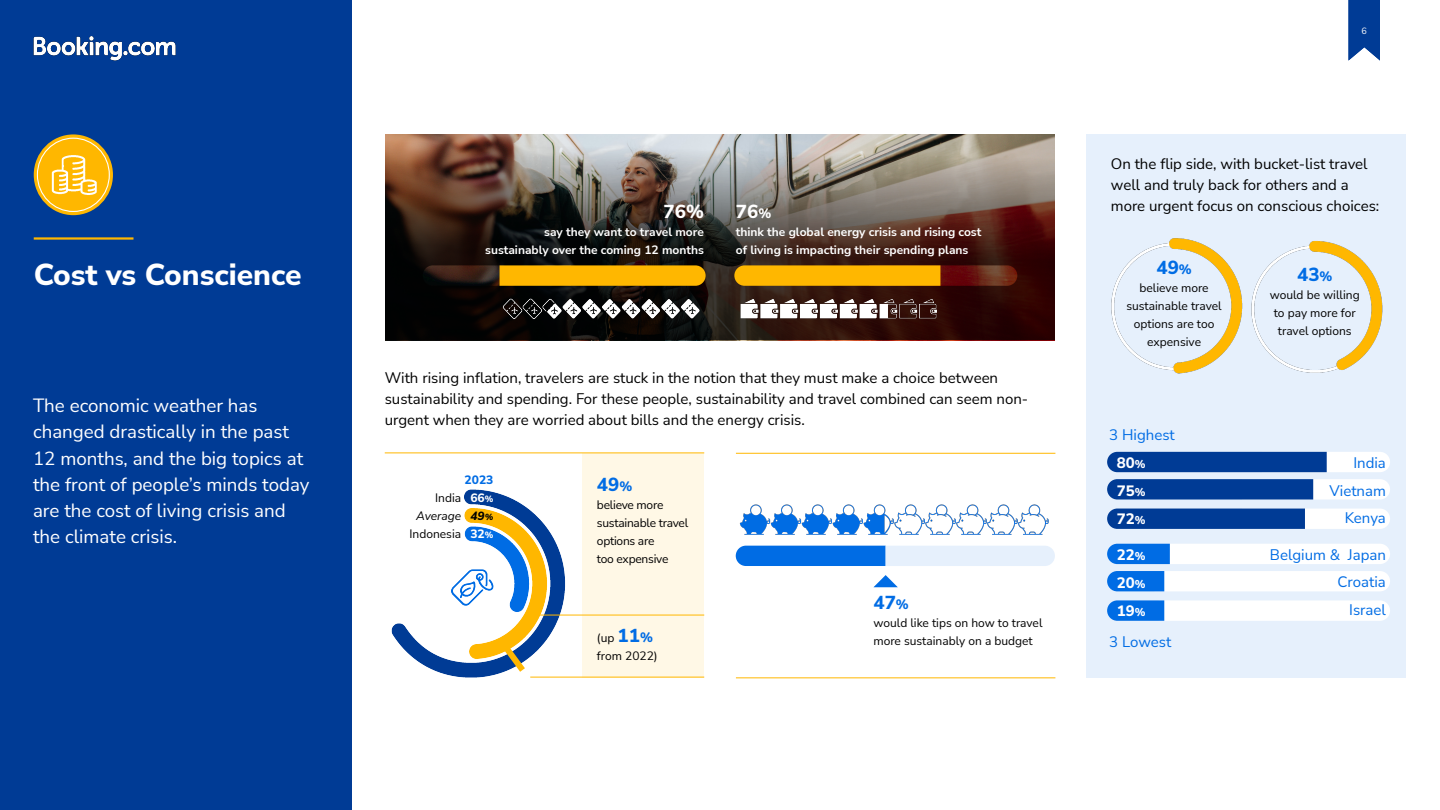
<style>
.page{position:relative;width:1440px;height:810px;background:#fff}
.page>*{position:absolute;margin:0;border:0;box-sizing:border-box;transform-origin:0 0}
.t1{font:800 30px "Nunito Sans";color:#fff}
.Seciton_intro{font:18.75px/26.2px "Nunito Sans";color:#fff}
.Info_sub{font:800 18.75px "Nunito Sans";color:#006ce4}
.Info_sub-2{font:800 18.75px "Nunito Sans";color:#fff}
.Body_copy{font:15px/21px "Nunito Sans";color:#000}
.Infographic{font:15px "Nunito Sans";color:#006ce4}
.Infographic-2{font:800 15px "Nunito Sans";color:#fff}
.Info_sub-3{font:12px/18px "Nunito Sans";color:#000}
.Info_sub-4{font:700 12px/18px "Nunito Sans";color:#fff}
.Info_sub-5{font:12px/18px "Nunito Sans";letter-spacing:-.02em;color:#000}
.Info_sub-6{font:italic 12px/18px "Nunito Sans";color:#000;text-align:right}
.t2{font:800 10.5px "Nunito Sans";color:#fff}
.t3{font:9px "Nunito Sans";color:#fff}
.s1{font-size:13.5px}
.s2{font-weight:800;font-style:normal;color:#006ce4}
.s3{font-style:normal}
.s4{font-weight:800;font-style:normal;color:#fff}
.s5{font-weight:800;font-style:normal;font-size:9px;color:#fff}
.s6{font-weight:800}
.s7{font-weight:800;font-size:9px}
.s8{font-weight:800;color:#fff}
.s9{font-weight:800;font-size:9px;color:#fff}
.s10{font-weight:800;font-size:18.75px;color:#006ce4}
.s11{font-weight:800;font-size:13.5px;color:#006ce4}
.s12{font-size:11.25px}
</style>
<div class="page">
<div style="left:0;top:0;width:352px;height:810px;background:#003b95"></div>
<img style="left:34px;top:36px;width:141px;height:25px">
<img style="left:384px;top:452px;width:233px;height:226px">
<div style="left:582px;top:453px;width:122px;height:224px;background:#fff8e6"></div>
<hr style="left:385px;top:453px;width:319px;height:1px;background:#ffb700">
<hr style="left:530px;top:677px;width:174px;height:1px;background:#ffb700">
<img style="left:386px;top:134px;width:669px;height:206px">
<div style="left:1087px;top:134px;width:319px;height:543px;background:#e6f0fc"></div>
<hr style="left:34px;top:237px;width:100px;height:3px;background:#ffb700">
<svg style="left:1348px;top:0;width:32px;height:61px;background:#1e52a1"></svg>
<svg style="left:874px;top:575px;width:24px;height:12px"></svg>
<svg style="left:34px;top:134px;width:79px;height:81px"></svg>
<div style="left:37px;top:138px;width:73px;height:74px;border:1px solid #fff;border-radius:50%"></div>
<svg style="left:1107px;top:452px;width:283px;height:20px;background:#3a68ad"></svg>
<svg style="left:1107px;top:479px;width:283px;height:21px;background:#4b75b4"></svg>
<svg style="left:1107px;top:509px;width:283px;height:20px;background:#4e77b5"></svg>
<svg style="left:1107px;top:544px;width:283px;height:20px;background:#c7dff9"></svg>
<svg style="left:1107px;top:571px;width:283px;height:20px;background:#cde2f9"></svg>
<svg style="left:1107px;top:600px;width:283px;height:21px;background:#cde2f9"></svg>
<img style="left:1111px;top:238px;width:272px;height:136px">
<svg style="left:497px;top:638px;width:34px;height:40px"></svg>
<svg style="left:736px;top:546px;width:319px;height:20px;background:#7bb3f0"></svg>
<hr style="left:530px;top:615px;width:174px;height:1px;background:#ffb700">
<svg style="left:423px;top:265px;width:283px;height:21px;background:#bf8806"></svg>
<svg style="left:734px;top:265px;width:283px;height:21px;background:#d08806"></svg>
<svg style="left:450px;top:569px;width:44px;height:38px"></svg>
<img style="left:42px;top:146px;width:63px;height:58px">
<img style="left:739px;top:504px;width:310px;height:31px">
<img style="left:732px;top:291px;width:214px;height:34px">
<img style="left:493px;top:292px;width:218px;height:32px">
<hr style="left:736px;top:453px;width:319px;height:1px;background:#ffb700">
<hr style="left:736px;top:677px;width:319px;height:1px;background:#ffb700">
<p class="t1" style="left:34px;top:254px;width:269px">Cost vs Conscience</p>
<p class="Seciton_intro" style="left:33px;top:392px;width:278px">The economic weather has changed drastically in the past<br>12 months, and the big topics at the front of people’s minds today are the cost of living crisis and the climate crisis.</p>
<p class="Info_sub-2" style="left:664px;top:198px;width:42px">76%</p>
<p class="Info_sub-4" style="left:485px;top:222px;width:220px;text-align:right">say they want to travel more sustainably over the coming 12 months</p>
<p class="Info_sub-2" style="left:736px;top:198px;width:37px">76<span class="s1">%</span></p>
<p class="Info_sub-4" style="left:736px;top:222px;width:247px">think the global energy crisis and rising cost of living is impacting their spending plans</p>
<p class="Body_copy" style="left:385px;top:366px;width:645px">With rising inflation, travelers are stuck in the notion that they must make a choice between sustainability and spending. For these people, sustainability and travel combined can seem non&shy;urgent when they are worried about bills and the energy crisis.</p>
<p class="Info_sub-6" style="left:416px;top:470px;width:79px"><span class="s2">2023<br></span><span class="s3">India</span> <span class="s4">66</span><span class="s5">%<br></span>Average <span class="s6">49</span><span class="s7">%</span></p>
<p class="Info_sub-3" style="left:410px;top:524px;width:85px">Indonesia <span class="s8">32</span><span class="s9">%</span></p>
<p class="Info_sub" style="left:597px;top:471px;width:37px">49<span class="s1">%</span></p>
<p class="Info_sub-5" style="left:597px;top:496px;width:93px">believe more sustainable travel options are<br>too expensive</p>
<p class="Info_sub-3" style="left:597px;top:628px;width:62px">(up <span class="s10">11</span><span class="s11">% </span>from 2022)</p>
<p class="Info_sub" style="left:873px;top:589px;width:37px">47<span class="s1">%</span></p>
<p class="Info_sub-3" style="left:873px;top:613px;width:171px">would like tips on how to travel more sustainably on a budget</p>
<p class="t3" style="left:1362px;top:24px;width:7px">6</p>
<p class="t2" style="left:1361px;top:24px;width:8px">6</p>
<p class="Body_copy" style="left:1111px;top:153px;width:270px">On the flip side, with bucket-list travel well and truly back for others and a more urgent focus on conscious choices:</p>
<p class="Info_sub" style="left:1156px;top:254px;width:37px">49<span class="s1">%</span></p>
<p class="Info_sub-3" style="left:1126px;top:278px;width:97px;text-align:center">believe more sustainable travel options are too expensive</p>
<p class="Infographic" style="left:1109px;top:424px;width:67px">3 Highest</p>
<p class="Infographic-2" style="left:1117px;top:452px;width:30px">80<span class="s12">%</span></p>
<p class="Infographic-2" style="left:1117px;top:480px;width:30px">75<span class="s12">%</span></p>
<p class="Infographic-2" style="left:1117px;top:508px;width:30px">72<span class="s12">%</span></p>
<p class="Infographic-2" style="left:1117px;top:544px;width:30px">22<span class="s12">%</span></p>
<p class="Infographic-2" style="left:1117px;top:572px;width:30px">20<span class="s12">%</span></p>
<p class="Infographic-2" style="left:1117px;top:600px;width:30px">19<span class="s12">%</span></p>
<p class="Infographic" style="left:1109px;top:632px;width:64px">3 Lowest</p>
<p class="Info_sub" style="left:1297px;top:261px;width:37px">43<span class="s1">%</span></p>
<p class="Info_sub-3" style="left:1270px;top:285px;width:92px;text-align:center">would be willing to pay more for travel options</p>
<p class="Infographic" style="left:1353px;top:452px;width:34px">India</p>
<p class="Infographic" style="left:1330px;top:480px;width:58px">Vietnam</p>
<p class="Infographic" style="left:1345px;top:508px;width:43px">Kenya</p>
<p class="Infographic" style="left:1270px;top:544px;width:117px">Belgium &amp; Japan</p>
<p class="Infographic" style="left:1338px;top:572px;width:50px">Croatia</p>
<p class="Infographic" style="left:1349px;top:599px;width:38px">Israel</p>
</div>
